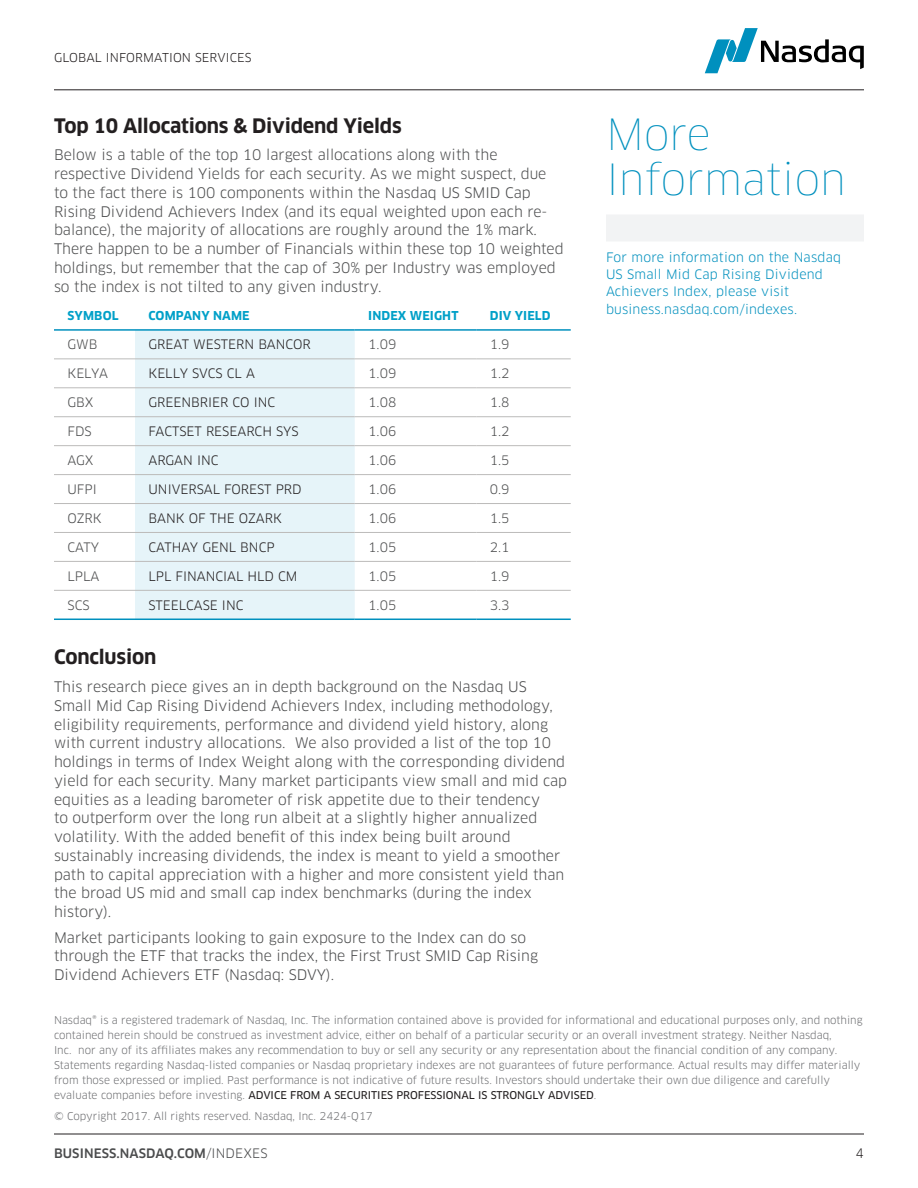
<style>
.page{position:relative;width:918px;height:1188px;background:#fff}
.page>*{position:absolute;margin:0;border:0;box-sizing:border-box;transform-origin:0 0}
.Pull_Quote_-_Supersi{font:100 42px/45px "Clan Pro";color:#0090be}
.Text_-_A_Heads{font:700 19.5px "Clan Pro";letter-spacing:-.01em;color:#231f20}
.Text_-_Main__85__K{font:14.25px/18.8px "Clan Pro";color:#4b4c4d}
.Table{font:12.75px "Clan Pro";color:#231f20}
.more_text{font:12.75px/17.2px "Clan Pro";letter-spacing:.015em;color:#0090be}
.Table_body{font:12.75px "Clan Pro";color:#4b4c4d}
.URL{font:500 12.75px "Clan Pro";letter-spacing:.01em;color:#4b4c4d}
.Folios{font:12.75px "Clan Pro";color:#231f20}
.table_header{font:700 12px "Clan Pro";letter-spacing:.01em;color:#00a0c8}
.t1{font:12px "Clan Pro";letter-spacing:.01em;color:#231f20}
.Disclaimer___Copyrig{font:10.5px/15px "Clan Pro";color:#6c6d70}
.s1{font-family:"Clan Pro News";color:#231f20}
.s2{font-weight:400}
</style>
<div class="page">
<hr style="left:54px;top:1134px;width:810px;height:1px;background:#231f20">
<hr style="left:54px;top:90px;width:810px;height:1px;background:#231f20">
<svg style="left:705px;top:28px;width:159px;height:45px"></svg>
<div style="left:606px;top:214px;width:258px;height:27px;background:#f2f3f4"></div>
<div style="left:135px;top:331px;width:220px;height:288px;background:#e6f4f9"></div>
<hr style="left:54px;top:329px;width:81px;height:2px;background:#0090be">
<hr style="left:135px;top:329px;width:220px;height:2px;background:#0090be">
<hr style="left:355px;top:329px;width:121px;height:2px;background:#0090be">
<hr style="left:476px;top:329px;width:95px;height:2px;background:#0090be">
<hr style="left:54px;top:619px;width:81px;height:1px;background:#0090be">
<hr style="left:135px;top:619px;width:220px;height:1px;background:#0090be">
<hr style="left:355px;top:619px;width:121px;height:1px;background:#0090be">
<hr style="left:476px;top:619px;width:95px;height:1px;background:#0090be">
<hr style="left:54px;top:358px;width:81px;height:1px;background:#bcbbba">
<hr style="left:135px;top:358px;width:220px;height:1px;background:#bcbbba">
<hr style="left:355px;top:358px;width:121px;height:1px;background:#bcbbba">
<hr style="left:476px;top:358px;width:95px;height:1px;background:#bcbbba">
<hr style="left:54px;top:387px;width:81px;height:1px;background:#bcbbba">
<hr style="left:135px;top:387px;width:220px;height:1px;background:#bcbbba">
<hr style="left:355px;top:387px;width:121px;height:1px;background:#bcbbba">
<hr style="left:476px;top:387px;width:95px;height:1px;background:#bcbbba">
<hr style="left:54px;top:416px;width:81px;height:1px;background:#bcbbba">
<hr style="left:135px;top:416px;width:220px;height:1px;background:#bcbbba">
<hr style="left:355px;top:416px;width:121px;height:1px;background:#bcbbba">
<hr style="left:476px;top:416px;width:95px;height:1px;background:#bcbbba">
<hr style="left:54px;top:445px;width:81px;height:1px;background:#bcbbba">
<hr style="left:135px;top:445px;width:220px;height:1px;background:#bcbbba">
<hr style="left:355px;top:445px;width:121px;height:1px;background:#bcbbba">
<hr style="left:476px;top:445px;width:95px;height:1px;background:#bcbbba">
<hr style="left:54px;top:474px;width:81px;height:1px;background:#bcbbba">
<hr style="left:135px;top:474px;width:220px;height:1px;background:#bcbbba">
<hr style="left:355px;top:474px;width:121px;height:1px;background:#bcbbba">
<hr style="left:476px;top:474px;width:95px;height:1px;background:#bcbbba">
<hr style="left:54px;top:503px;width:81px;height:1px;background:#bcbbba">
<hr style="left:135px;top:503px;width:220px;height:1px;background:#bcbbba">
<hr style="left:355px;top:503px;width:121px;height:1px;background:#bcbbba">
<hr style="left:476px;top:503px;width:95px;height:1px;background:#bcbbba">
<hr style="left:54px;top:532px;width:81px;height:1px;background:#bcbbba">
<hr style="left:135px;top:532px;width:220px;height:1px;background:#bcbbba">
<hr style="left:355px;top:532px;width:121px;height:1px;background:#bcbbba">
<hr style="left:476px;top:532px;width:95px;height:1px;background:#bcbbba">
<hr style="left:54px;top:561px;width:81px;height:1px;background:#bcbbba">
<hr style="left:135px;top:561px;width:220px;height:1px;background:#bcbbba">
<hr style="left:355px;top:561px;width:121px;height:1px;background:#bcbbba">
<hr style="left:476px;top:561px;width:95px;height:1px;background:#bcbbba">
<hr style="left:54px;top:590px;width:81px;height:1px;background:#bcbbba">
<hr style="left:135px;top:590px;width:220px;height:1px;background:#bcbbba">
<hr style="left:355px;top:590px;width:121px;height:1px;background:#bcbbba">
<hr style="left:476px;top:590px;width:95px;height:1px;background:#bcbbba">
<p class="t1" style="left:54px;top:51px;width:199px">GLOBAL INFORMATION SERVICES</p>
<p class="Text_-_A_Heads" style="left:54px;top:114px;width:349px">Top 10 Allocations &amp; Dividend Yields</p>
<p class="Text_-_Main__85__K" style="left:54px;top:146px;width:511px">Below is a table of the top 10 largest allocations along with the respective Dividend Yields for each security. As we might suspect, due to the fact there is 100 components within the Nasdaq US SMID Cap Rising Dividend Achievers Index (and its equal weighted upon each re&shy;balance), the majority of allocations are roughly around the 1% mark.<br>There happen to be a number of Financials within these top 10 weighted holdings, but remember that the cap of 30% per Industry was employed so the index is not tilted to any given industry.</p>
<p class="table_header" style="left:68px;top:309px;width:53px">SYMBOL</p>
<p class="table_header" style="left:149px;top:309px;width:103px">COMPANY NAME</p>
<p class="table_header" style="left:368px;top:309px;width:92px">INDEX WEIGHT</p>
<p class="table_header" style="left:490px;top:309px;width:62px">DIV YIELD</p>
<p class="Table_body" style="left:68px;top:337px;width:32px">GWB</p>
<p class="Table" style="left:148px;top:337px;width:164px">GREAT WESTERN BANCOR</p>
<p class="Table_body" style="left:368px;top:337px;width:30px">1.09</p>
<p class="Table_body" style="left:490px;top:337px;width:21px">1.9</p>
<p class="Table_body" style="left:68px;top:366px;width:42px">KELYA</p>
<p class="Table" style="left:148px;top:366px;width:108px">KELLY SVCS CL A</p>
<p class="Table_body" style="left:368px;top:366px;width:30px">1.09</p>
<p class="Table_body" style="left:490px;top:366px;width:21px">1.2</p>
<p class="Table_body" style="left:68px;top:395px;width:28px">GBX</p>
<p class="Table" style="left:148px;top:395px;width:128px">GREENBRIER CO INC</p>
<p class="Table_body" style="left:368px;top:395px;width:30px">1.08</p>
<p class="Table_body" style="left:490px;top:395px;width:21px">1.8</p>
<p class="Table_body" style="left:68px;top:424px;width:26px">FDS</p>
<p class="Table" style="left:148px;top:424px;width:152px">FACTSET RESEARCH SYS</p>
<p class="Table_body" style="left:368px;top:424px;width:30px">1.06</p>
<p class="Table_body" style="left:490px;top:424px;width:21px">1.2</p>
<p class="Table_body" style="left:68px;top:453px;width:28px">AGX</p>
<p class="Table" style="left:148px;top:453px;width:72px">ARGAN INC</p>
<p class="Table_body" style="left:368px;top:453px;width:30px">1.06</p>
<p class="Table_body" style="left:490px;top:453px;width:21px">1.5</p>
<p class="Table_body" style="left:68px;top:482px;width:31px">UFPI</p>
<p class="Table" style="left:148px;top:482px;width:155px">UNIVERSAL FOREST PRD</p>
<p class="Table_body" style="left:368px;top:482px;width:30px">1.06</p>
<p class="Table_body" style="left:490px;top:482px;width:21px">0.9</p>
<p class="Table_body" style="left:68px;top:511px;width:36px">OZRK</p>
<p class="Table" style="left:148px;top:511px;width:135px">BANK OF THE OZARK</p>
<p class="Table_body" style="left:368px;top:511px;width:30px">1.06</p>
<p class="Table_body" style="left:490px;top:511px;width:21px">1.5</p>
<p class="Table_body" style="left:68px;top:540px;width:33px">CATY</p>
<p class="Table" style="left:148px;top:540px;width:128px">CATHAY GENL BNCP</p>
<p class="Table_body" style="left:368px;top:540px;width:30px">1.05</p>
<p class="Table_body" style="left:490px;top:540px;width:21px">2.1</p>
<p class="Table_body" style="left:68px;top:569px;width:33px">LPLA</p>
<p class="Table" style="left:148px;top:569px;width:151px">LPL FINANCIAL HLD CM</p>
<p class="Table_body" style="left:368px;top:569px;width:30px">1.05</p>
<p class="Table_body" style="left:490px;top:569px;width:21px">1.9</p>
<p class="Table_body" style="left:68px;top:598px;width:24px">SCS</p>
<p class="Table" style="left:148px;top:598px;width:97px">STEELCASE INC</p>
<p class="Table_body" style="left:368px;top:598px;width:30px">1.05</p>
<p class="Table_body" style="left:490px;top:598px;width:21px">3.3</p>
<p class="Text_-_A_Heads" style="left:54px;top:646px;width:104px">Conclusion</p>
<p class="Text_-_Main__85__K" style="left:54px;top:677px;width:515px">This research piece gives an in depth background on the Nasdaq US Small Mid Cap Rising Dividend Achievers Index, including methodology, eligibility requirements, performance and dividend yield history, along with current industry allocations. We also provided a list of the top 10 holdings in terms of Index Weight along with the corresponding dividend yield for each security. Many market participants view small and mid cap equities as a leading barometer of risk appetite due to their tendency<br>to outperform over the long run albeit at a slightly higher annualized volatility. With the added benefit of this index being built around sustainably increasing dividends, the index is meant to yield a smoother path to capital appreciation with a higher and more consistent yield than the broad US mid and small cap index benchmarks (during the index history).</p>
<p class="Text_-_Main__85__K" style="left:54px;top:928px;width:486px">Market participants looking to gain exposure to the Index can do so through the ETF that tracks the index, the First Trust SMID Cap Rising<br>Dividend Achievers ETF (Nasdaq: SDVY).</p>
<p class="Pull_Quote_-_Supersi" style="left:606px;top:112px;width:241px">More<br>Information</p>
<p class="more_text" style="left:606px;top:249px;width:237px">For more information on the Nasdaq<br>US Small Mid Cap Rising Dividend<br>Achievers Index, please visit business.nasdaq.com/indexes.</p>
<p class="Disclaimer___Copyrig" style="left:54px;top:1013px;width:810px">Nasdaq® is a registered trademark of Nasdaq, Inc. The information contained above is provided for informational and educational purposes only, and nothing contained herein should be construed as investment advice, either on behalf of a particular security or an overall investment strategy. Neither Nasdaq,<br>Inc. nor any of its affiliates makes any recommendation to buy or sell any security or any representation about the financial condition of any company.<br>Statements regarding Nasdaq-listed companies or Nasdaq proprietary indexes are not guarantees of future performance. Actual results may differ materially from those expressed or implied. Past performance is not indicative of future results. Investors should undertake their own due diligence and carefully evaluate companies before investing. <span class="s1">ADVICE FROM A SECURITIES PROFESSIONAL IS STRONGLY ADVISED</span>.</p>
<p class="Disclaimer___Copyrig" style="left:54px;top:1109px;width:320px">© Copyright 2017. All rights reserved. Nasdaq, Inc. 2424-Q17</p>
<p class="URL" style="left:54px;top:1146px;width:215px">BUSINESS.NASDAQ.COM<span class="s2">/INDEXES</span></p>
<p class="Folios" style="left:856px;top:1146px;width:10px">4</p>
</div>
